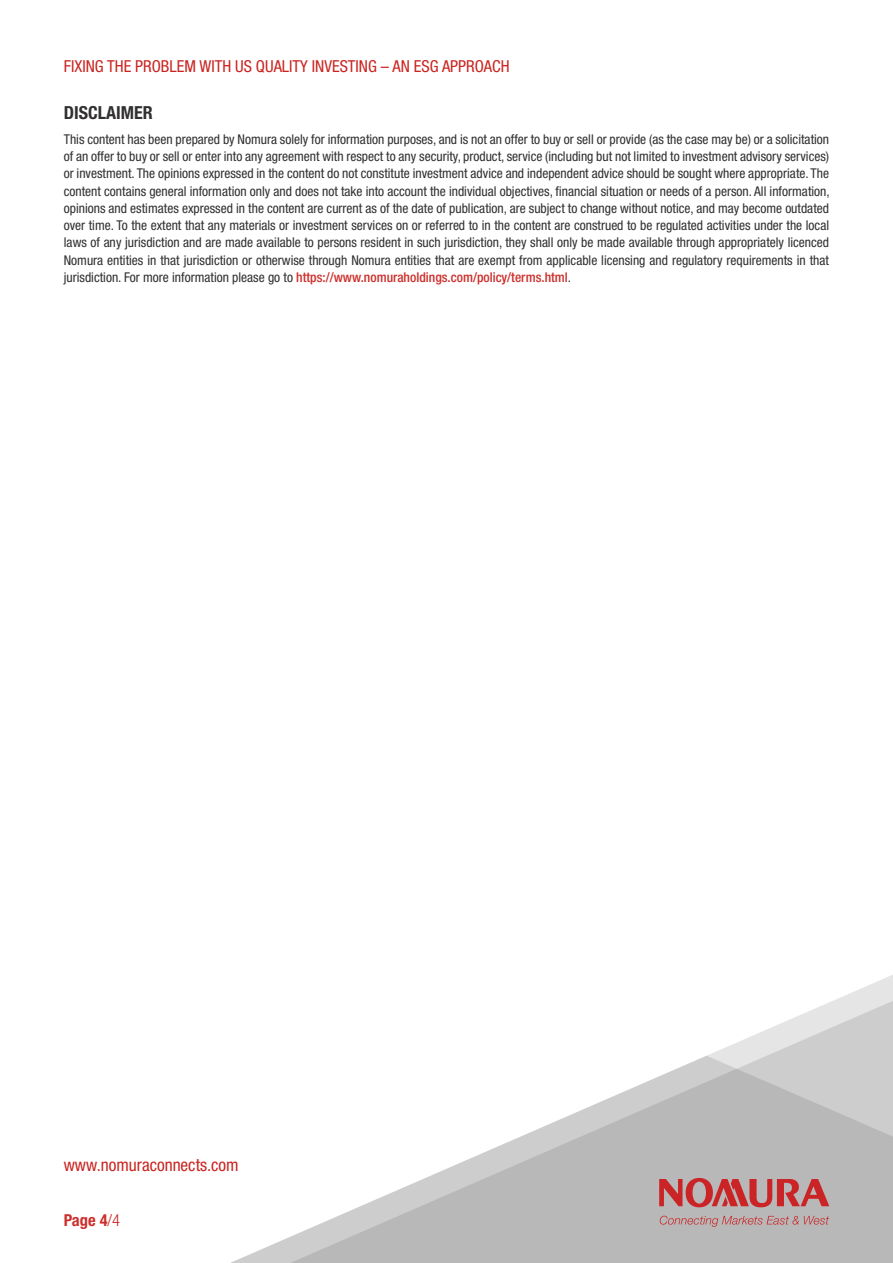
<style>
.page{position:relative;width:893px;height:1263px;background:#fff}
.page>*{position:absolute;margin:0;border:0;box-sizing:border-box;transform-origin:0 0}
.Heading{font:700 condensed 18px "Helvetica Neue LT Std";color:#312f30}
.Text{font:condensed 17.25px "Helvetica Neue LT Std";color:#ca2420}
.Disclaimer{font:condensed 16.5px "Helvetica Neue LT Std";color:#ca2420}
.Text-2{font:700 condensed 16.5px "Helvetica Neue LT Std";color:#cd2f2b}
.Disclaimer-2{font:condensed 13.5px/17.2px "Helvetica Neue LT Std";color:#312f30;text-align:justify}
.s1{font-weight:500;color:#cd2f2b}
.s2{font-weight:300;color:#ca2420}
</style>
<div class="page">
<svg style="left:706px;top:991px;width:187px;height:65px"></svg>
<svg style="left:230px;top:1056px;width:663px;height:207px"></svg>
<svg style="left:659px;top:1178px;width:170px;height:30px;background:#c16f70"></svg>
<svg style="left:660px;top:1216px;width:169px;height:11px;background:#bb9c9d"></svg>
<p class="Disclaimer" style="left:64px;top:57px;width:447px">FIXING THE PROBLEM WITH US QUALITY INVESTING – AN ESG APPROACH</p>
<p class="Heading" style="left:64px;top:102px;width:90px">DISCLAIMER</p>
<p class="Disclaimer-2" style="left:64px;top:130px;width:767px">This content has been prepared by Nomura solely for information purposes, and is not an offer to buy or sell or provide (as the case may be) or a solicitation of an offer to buy or sell or enter into any agreement with respect to any security, product, service (including but not limited to investment advisory services) or investment. The opinions expressed in the content do not constitute investment advice and independent advice should be sought where appropriate. The content contains general information only and does not take into account the individual objectives, financial situation or needs of a person. All information, opinions and estimates expressed in the content are current as of the date of publication, are subject to change without notice, and may become outdated over time. To the extent that any materials or investment services on or referred to in the content are construed to be regulated activities under the local laws of any jurisdiction and are made available to persons resident in such jurisdiction, they shall only be made available through appropriately licenced Nomura entities in that jurisdiction or otherwise through Nomura entities that are exempt from applicable licensing and regulatory requirements in that jurisdiction. For more information please go to <span class="s1">https://www.nomuraholdings.com/policy/terms.html</span>.</p>
<p class="Text" style="left:64px;top:1155px;width:176px">www.nomuraconnects.com</p>
<p class="Text-2" style="left:64px;top:1210px;width:58px">Page 4<span class="s2">/4</span></p>
</div>
